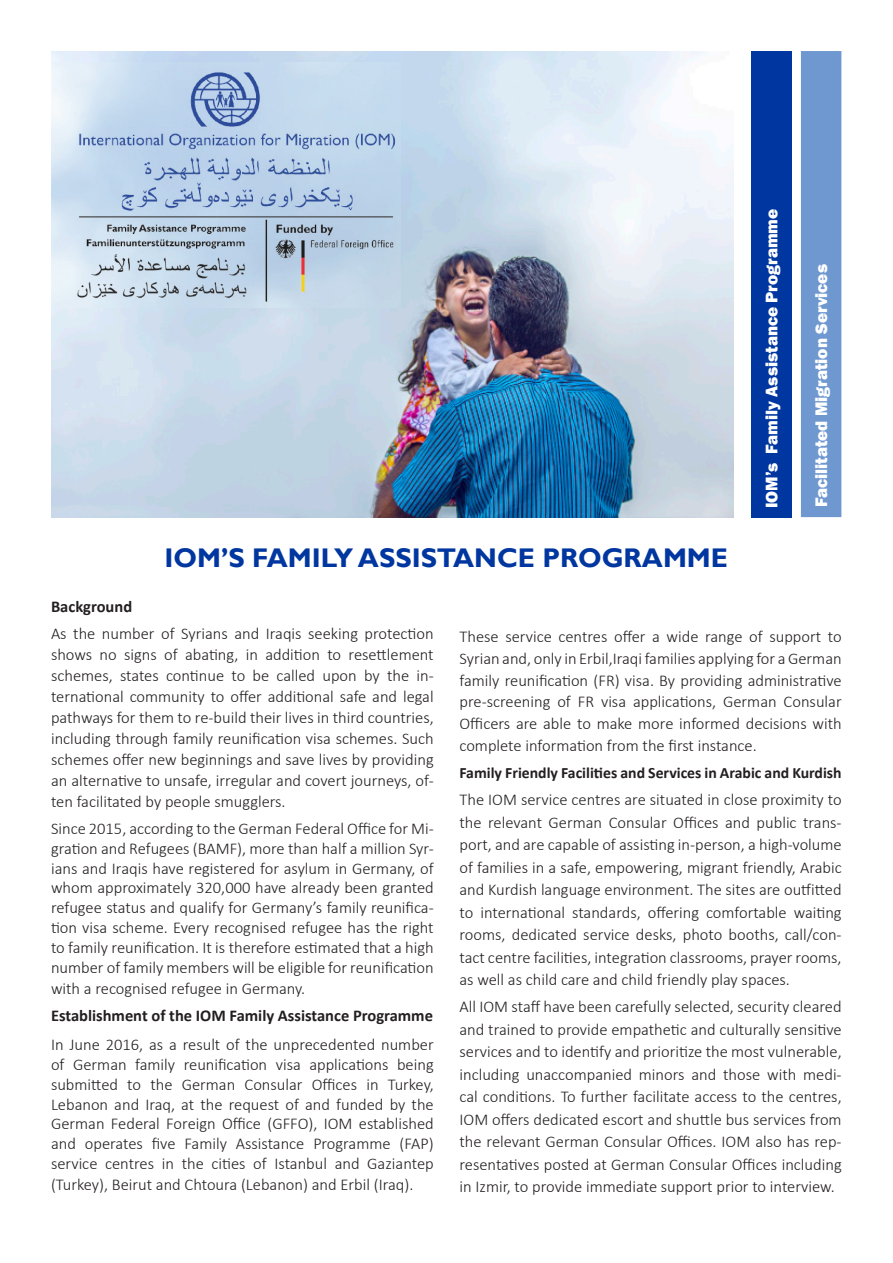
<style>
.page{position:relative;width:893px;height:1263px;background:#fff}
.page>*{position:absolute;margin:0;border:0;box-sizing:border-box;transform-origin:0 0}
.mission_statement{font:700 27px "Gill Sans";color:#0036a0}
.header1{font:800 17.25px "Franklin Gothic";color:#fff}
.header1-2{font:300 16.5px/22.5px "Calibri";color:#231f20;text-align:justify}
.header1-3{font:700 16.5px "Calibri";color:#231f20}
.t1{font:700 15.75px "Calibri";color:#231f20}
</style>
<div class="page">
<div style="left:751px;top:51px;width:41px;height:466px;background:#0036a0"></div>
<div style="left:801px;top:51px;width:40px;height:466px;background:#6e98cf"></div>
<img style="left:51px;top:51px;width:683px;height:466px">
<img style="left:52px;top:63px;width:348px;height:244px">
<p class="mission_statement" style="left:165px;top:542px;width:565px">IOM’S FAMILY ASSISTANCE PROGRAMME</p>
<p class="header1" style="left:761px;top:508px;width:301px;rotate:-90deg">IOM’s Family Assistance Programme</p>
<p class="header1" style="left:810px;top:507px;width:245px;rotate:-90deg">Facilitated Migration Services</p>
<p class="header1-3" style="left:51px;top:595px;width:83px">Background</p>
<p class="header1-2" style="left:51px;top:623px;width:384px;line-height:21px">As the number of Syrians and Iraqis seeking protection shows no signs of abating, in addition to resettlement schemes, states continue to be called upon by the in&shy;ternational community to offer additional safe and legal pathways for them to re-build their lives in third countries, including through family reunification visa schemes. Such schemes offer new beginnings and save lives by providing an alternative to unsafe, irregular and covert journeys, of&shy;ten facilitated by people smugglers.</p>
<p class="header1-2" style="left:51px;top:818px;width:384px;line-height:20px">Since 2015, according to the German Federal Office for Mi&shy;gration and Refugees (BAMF), more than half a million Syr&shy;ians and Iraqis have registered for asylum in Germany, of whom approximately 320,000 have already been granted refugee status and qualify for Germany’s family reunifica&shy;tion visa scheme. Every recognised refugee has the right to family reunification. It is therefore estimated that a high number of family members will be eligible for reunification with a recognised refugee in Germany.</p>
<p class="header1-3" style="left:51px;top:1003px;width:383px">Establishment of the IOM Family Assistance Programme</p>
<p class="header1-2" style="left:51px;top:1034px;width:384px;line-height:20px">In June 2016, as a result of the unprecedented number of German family reunification visa applications being submitted to the German Consular Offices in Turkey, Lebanon and Iraq, at the request of and funded by the German Federal Foreign Office (GFFO), IOM established and operates five Family Assistance Programme (FAP) service centres in the cities of Istanbul and Gaziantep (Turkey), Beirut and Chtoura (Lebanon) and Erbil (Iraq).</p>
<p class="header1-2" style="left:459px;top:626px;width:384px;line-height:21.8px">These service centres offer a wide range of support to Syrian and, only in Erbil,Iraqi families applying for a German family reunification (FR) visa. By providing administrative pre-screening of FR visa applications, German Consular Officers are able to make more informed decisions with complete information from the first instance.</p>
<p class="t1" style="left:459px;top:762px;width:384px">Family Friendly Facilities and Services in Arabic and Kurdish</p>
<p class="header1-2" style="left:459px;top:788px;width:384px">The IOM service centres are situated in close proximity to the relevant German Consular Offices and public trans&shy;port, and are capable of assisting in-person, a high-volume of families in a safe, empowering, migrant friendly, Arabic and Kurdish language environment. The sites are outfitted to international standards, offering comfortable waiting rooms, dedicated service desks, photo booths, call/con&shy;tact centre facilities, integration classrooms, prayer rooms, as well as child care and child friendly play spaces.</p>
<p class="header1-2" style="left:459px;top:995px;width:384px">All IOM staff have been carefully selected, security cleared and trained to provide empathetic and culturally sensitive services and to identify and prioritize the most vulnerable, including unaccompanied minors and those with medi&shy;cal conditions. To further facilitate access to the centres, IOM offers dedicated escort and shuttle bus services from the relevant German Consular Offices. IOM also has rep&shy;resentatives posted at German Consular Offices including in Izmir, to provide immediate support prior to interview.</p>
</div>
